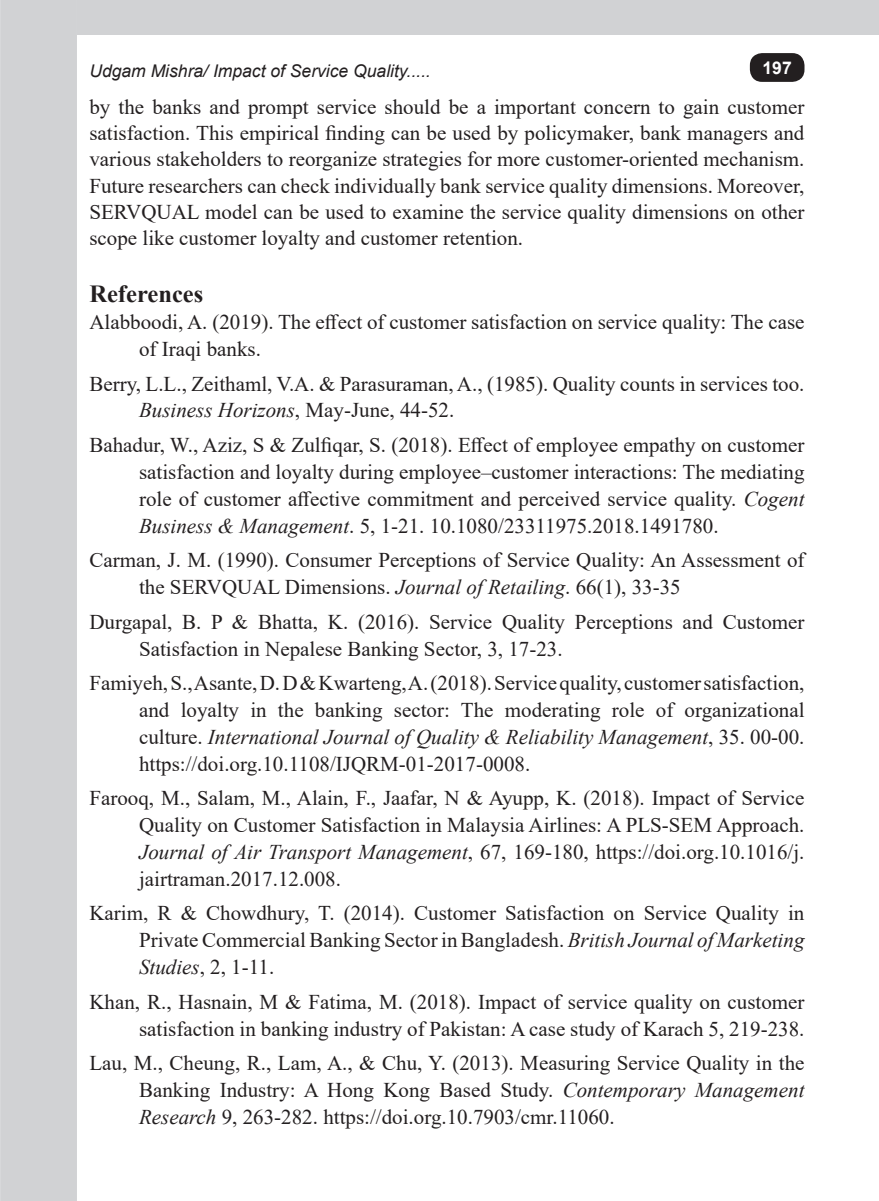
<style>
.page{position:relative;width:879px;height:1201px;background:#fff}
.page>*{position:absolute;margin:0;border:0;box-sizing:border-box;transform-origin:0 0}
.t1{font:700 24.5px "Times New Roman";color:#231f20}
.t2{font:21px/26.9px "Times New Roman";color:#231f20;text-align:justify}
.t3{font:italic 17.5px "Arial";color:#231f20}
.t4{font:700 17.5px "Arial";color:#fff}
.s1{font-style:italic}
</style>
<div class="page">
<div style="left:77px;top:0;width:801px;height:35px;background:#d1d2d4"></div>
<div style="left:0;top:0;width:77px;height:1200px;background:#d1d2d4"></div>
<div style="left:749px;top:53px;width:55px;height:29px;background:#231f20;border-radius:12px"></div>
<p class="t3" style="left:89px;top:59px;width:343px">Udgam Mishra/ Impact of Service Quality.....</p>
<p class="t4" style="left:762px;top:56px;width:31px">197</p>
<p class="t2" style="left:89px;top:93px;width:716px;line-height:26.2px">by the banks and prompt service should be a important concern to gain customer satisfaction. This empirical finding can be used by policymaker, bank managers and various stakeholders to reorganize strategies for more customer-oriented mechanism.<br>Future researchers can check individually bank service quality dimensions. Moreover, SERVQUAL model can be used to examine the service quality dimensions on other scope like customer loyalty and customer retention.</p>
<p class="t1" style="left:89px;top:277px;width:115px">References</p>
<p class="t2" style="left:139px;top:308px;width:666px;text-indent:-50px">Alabboodi, A. (2019). The effect of customer satisfaction on service quality: The case of Iraqi banks.</p>
<p class="t2" style="left:139px;top:369px;width:666px;text-indent:-50px">Berry, L.L., Zeithaml, V.A. &amp; Parasuraman, A., (1985). Quality counts in services too.<br><span class="s1">Business Horizons</span>, May-June, 44-52.</p>
<p class="t2" style="left:139px;top:431px;width:666px;text-indent:-50px">Bahadur, W., Aziz, S &amp; Zulfiqar, S. (2018). Effect of employee empathy on customer satisfaction and loyalty during employee–customer interactions: The mediating role of customer affective commitment and perceived service quality. <span class="s1">Cogent Business &amp; Management</span>. 5, 1-21. 10.1080/23311975.2018.1491780.</p>
<p class="t2" style="left:139px;top:546px;width:666px;text-indent:-50px">Carman, J. M. (1990). Consumer Perceptions of Service Quality: An Assessment of the SERVQUAL Dimensions. <span class="s1">Journal of Retailing</span>. 66(1), 33-35</p>
<p class="t2" style="left:139px;top:607px;width:666px;text-indent:-50px">Durgapal, B. P &amp; Bhatta, K. (2016). Service Quality Perceptions and Customer<br>Satisfaction in Nepalese Banking Sector, 3, 17-23.</p>
<p class="t2" style="left:139px;top:668px;width:666px;text-indent:-50px">Famiyeh, S., Asante, D. D &amp; Kwarteng, A. (2018). Service quality, customer satisfaction, and loyalty in the banking sector: The moderating role of organizational culture. <span class="s1">International Journal of Quality &amp; Reliability Management</span>, 35. 00-00. https://doi.org.10.1108/IJQRM-01-2017-0008.</p>
<p class="t2" style="left:139px;top:784px;width:666px;text-indent:-50px">Farooq, M., Salam, M., Alain, F., Jaafar, N &amp; Ayupp, K. (2018). Impact of Service Quality on Customer Satisfaction in Malaysia Airlines: A PLS-SEM Approach.<br><span class="s1">Journal of Air Transport Management</span>, 67, 169-180, https://doi.org.10.1016/j. jairtraman.2017.12.008.</p>
<p class="t2" style="left:139px;top:899px;width:666px;text-indent:-50px">Karim, R &amp; Chowdhury, T. (2014). Customer Satisfaction on Service Quality in Private Commercial Banking Sector in Bangladesh. <span class="s1">British Journal of Marketing Studies</span>, 2, 1-11.</p>
<p class="t2" style="left:89px;top:987px;width:716px;text-align:right">Khan, R., Hasnain, M &amp; Fatima, M. (2018). Impact of service quality on customer satisfaction in banking industry of Pakistan: A case study of Karach 5, 219-238.</p>
<p class="t2" style="left:139px;top:1049px;width:666px;text-indent:-50px">Lau, M., Cheung, R., Lam, A., &amp; Chu, Y. (2013). Measuring Service Quality in the Banking Industry: A Hong Kong Based Study. <span class="s1">Contemporary Management Research</span> 9, 263-282. https://doi.org.10.7903/cmr.11060.</p>
</div>
